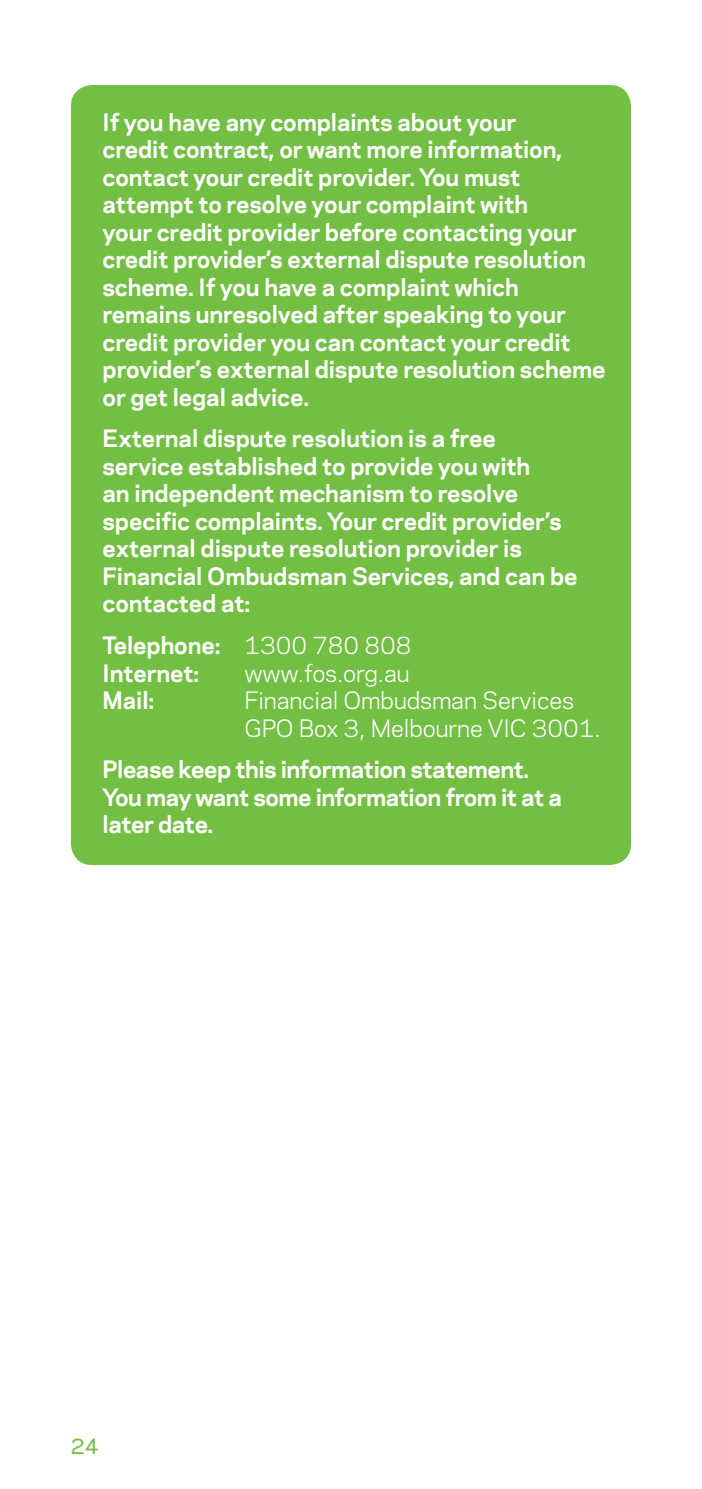
<style>
.page{position:relative;width:702px;height:1489px;background:#fff}
.page>*{position:absolute;margin:0;border:0;box-sizing:border-box;transform-origin:0 0}
.t1{font:700 22.5px/27.5px "Polaris";letter-spacing:-.005em;color:#fff}
.t2{font:22.5px/27.5px "Polaris";letter-spacing:-.005em;color:#fff}
.t3{font:500 20px "Polaris";color:#72bf44}
.s1{font-weight:400}
</style>
<div class="page">
<div style="left:71px;top:85px;width:560px;height:780px;background:#72bf44;border-radius:21px"></div>
<p class="t1" style="left:103px;top:107px;width:504px">If you have any complaints about your<br>credit contract, or want more information, contact your credit provider. You must attempt to resolve your complaint with<br>your credit provider before contacting your credit provider’s external dispute resolution scheme. If you have a complaint which remains unresolved after speaking to your credit provider you can contact your credit provider’s external dispute resolution scheme or get legal advice.</p>
<p class="t1" style="left:103px;top:423px;width:476px">External dispute resolution is a free service established to provide you with<br>an independent mechanism to resolve specific complaints. Your credit provider’s external dispute resolution provider is Financial Ombudsman Services, and can be contacted at:</p>
<p class="t1" style="left:103px;top:630px;width:310px">Telephone: <span class="s1">1300 780 808<br></span>Internet:</p>
<p class="t2" style="left:244px;top:658px;width:167px">www.fos.org.au</p>
<p class="t1" style="left:103px;top:685px;width:53px">Mail:</p>
<p class="t2" style="left:244px;top:685px;width:358px">Financial Ombudsman Services<br>GPO Box 3, Melbourne VIC 3001.</p>
<p class="t1" style="left:103px;top:754px;width:461px">Please keep this information statement.<br>You may want some information from it at a later date.</p>
<p class="t3" style="left:71px;top:1430px;width:29px">24</p>
</div>
